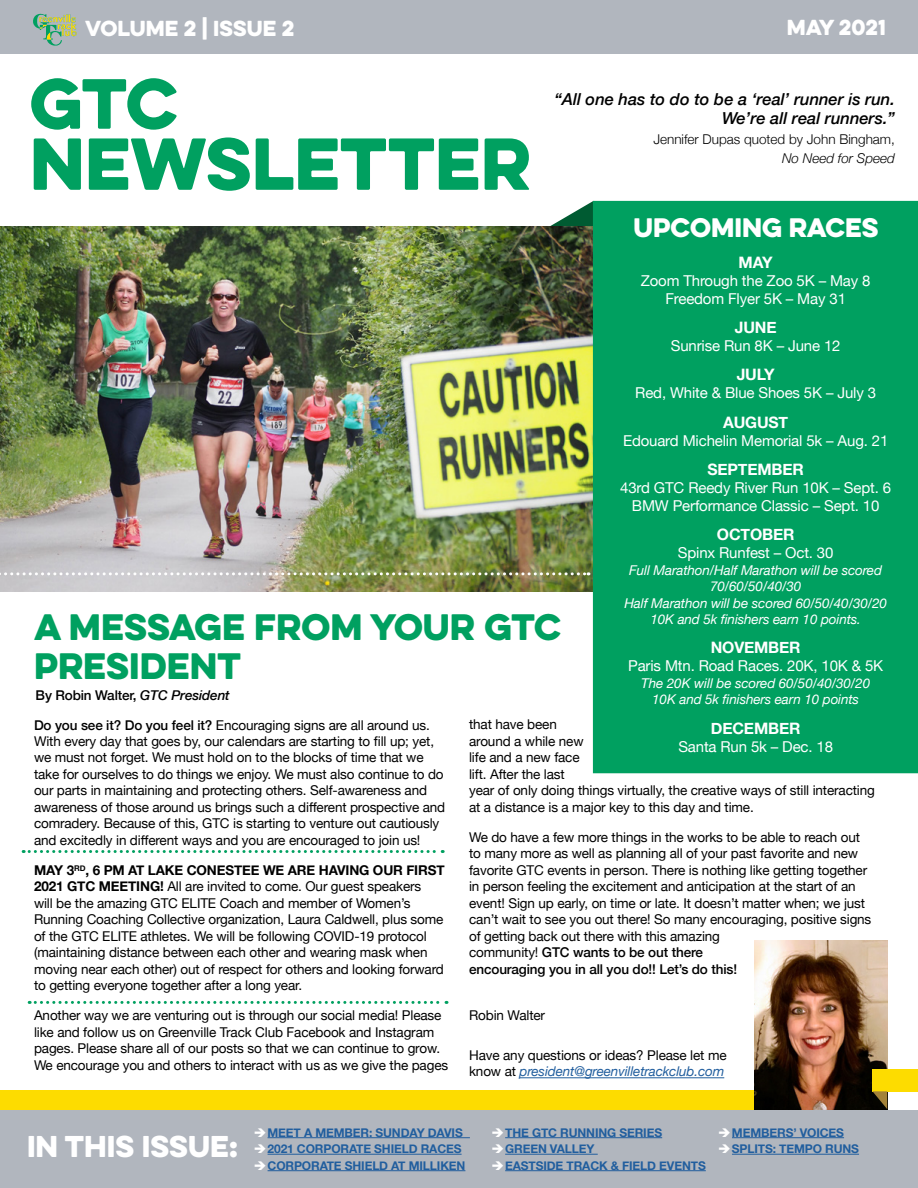
<style>
.page{position:relative;width:918px;height:1188px;background:#fff}
.page>*{position:absolute;margin:0;border:0;box-sizing:border-box;transform-origin:0 0}
.t1{font:65.85px "Eveleth Clean";color:#00a060}
.t2{font:63.6px "Eveleth Clean";color:#00a060}
.t3{font:33px/39.6px "Eveleth Clean";color:#00a060}
.t4{font:27px "Eveleth Clean";color:#fff}
.t5{font:24px "Eveleth Clean";color:#fff}
.t6{font:19.5px "Eveleth Clean";color:#fff}
.t7{font:italic 500 16.5px/19.5px "Helvetica Neue";color:#000;text-align:right}
.t8{font:700 15.75px "Helvetica Neue";letter-spacing:-.01em;color:#fff}
.t9{font:15px/18px "Helvetica Neue";letter-spacing:-.01em;color:#fff;text-align:center}
.t10{font:13.5px/16.5px "Helvetica Neue";letter-spacing:-.01em;color:#000}
.t11{font:italic 13.5px/16.5px "Helvetica Neue";letter-spacing:-.01em;color:#fff;text-align:center}
.t12{font:300 13.5px "Helvetica Neue";color:#000}
.t13{font:500 13.5px "Helvetica Neue";letter-spacing:-.01em;color:#000}
.t14{font:italic 300 13.5px "Helvetica Neue";color:#000}
.t15{font:700 12px "Helvetica Neue";letter-spacing:-.01em;color:#215e9e}
.s1{font-weight:500}
.s2{font-weight:700}
.s3{font-style:italic}
.s4{font-style:italic;color:#215e9e}
.s5{color:#fff}
</style>
<div class="page">
<svg style="left:547px;top:201px;width:46px;height:26px"></svg>
<img style="left:0;top:227px;width:593px;height:365px">
<div style="left:0;top:0;width:918px;height:54px;background:#b1b6be"></div>
<div style="left:593px;top:201px;width:325px;height:572px;background:#00a060"></div>
<svg style="left:0;top:572px;width:589px;height:3px"></svg>
<svg style="left:23px;top:850px;width:420px;height:3px"></svg>
<svg style="left:29px;top:1001px;width:418px;height:3px"></svg>
<svg style="left:33px;top:13px;width:44px;height:33px"></svg>
<hr style="left:520px;top:1077px;width:204px;height:1px;background:#215e9e">
<div style="left:0;top:1090px;width:886px;height:20px;background:#fddc00"></div>
<img style="left:755px;top:940px;width:132px;height:170px">
<div style="left:872px;top:1069px;width:46px;height:23px;background:#fddc00"></div>
<svg style="left:873px;top:1091px;width:14px;height:18px"></svg>
<div style="left:0;top:1110px;width:918px;height:78px;background:#b1b6be"></div>
<hr style="left:268px;top:1137px;width:202px;height:1px;background:#215e9e">
<hr style="left:268px;top:1154px;width:194px;height:1px;background:#215e9e">
<hr style="left:268px;top:1170px;width:197px;height:1px;background:#215e9e">
<hr style="left:505px;top:1137px;width:157px;height:1px;background:#215e9e">
<hr style="left:505px;top:1154px;width:93px;height:1px;background:#215e9e">
<hr style="left:505px;top:1170px;width:201px;height:1px;background:#215e9e">
<hr style="left:732px;top:1137px;width:112px;height:1px;background:#215e9e">
<hr style="left:732px;top:1154px;width:127px;height:1px;background:#215e9e">
<h3 class="t6" style="left:85px;top:14px;width:211px">VOLUME 2 | ISSUE 2</h3>
<h2 class="t2" style="left:30px;top:55px;width:150px">GTC</h2>
<h1 class="t1" style="left:30px;top:113px;width:503px">NEWSLETTER</h1>
<h3 class="t6" style="left:787px;top:13px;width:100px">MAY 2021</h3>
<p class="t7" style="left:554px;top:88px;width:342px">“All one has to do to be a ‘real’ runner is run.<br>We’re all real runners.”</p>
<p class="t12" style="left:653px;top:128px;width:243px">Jennifer Dupas quoted by John Bingham,</p>
<p class="t14" style="left:782px;top:148px;width:114px">No Need for Speed</p>
<h3 class="t5" style="left:633px;top:209px;width:247px">UPCOMING RACES</h3>
<p class="t8" style="left:739px;top:250px;width:36px">MAY</p>
<p class="t9" style="left:641px;top:272px;width:231px">Zoom Through the Zoo 5K – May 8<br>Freedom Flyer 5K – May 31</p>
<p class="t8" style="left:735px;top:315px;width:43px">JUNE</p>
<p class="t9" style="left:671px;top:338px;width:171px">Sunrise Run 8K – June 12</p>
<p class="t8" style="left:737px;top:362px;width:40px">JULY</p>
<p class="t9" style="left:635px;top:385px;width:242px">Red, White &amp; Blue Shoes 5K – July 3</p>
<p class="t8" style="left:723px;top:410px;width:67px">AUGUST</p>
<p class="t9" style="left:623px;top:432px;width:267px">Edouard Michelin Memorial 5k – Aug. 21</p>
<p class="t8" style="left:707px;top:457px;width:98px">SEPTEMBER</p>
<p class="t9" style="left:620px;top:479px;width:272px">43rd GTC Reedy River Run 10K – Sept. 6<br>BMW Performance Classic – Sept. 10</p>
<p class="t8" style="left:717px;top:522px;width:79px">OCTOBER</p>
<p class="t9" style="left:678px;top:545px;width:157px">Spinx Runfest – Oct. 30</p>
<p class="t11" style="left:624px;top:562px;width:264px">Full Marathon/Half Marathon will be scored 70/60/50/40/30<br>Half Marathon will be scored 60/50/40/30/20<br>10K and 5k finishers earn 10 points.</p>
<p class="t8" style="left:711px;top:635px;width:91px">NOVEMBER</p>
<p class="t9" style="left:628px;top:658px;width:257px">Paris Mtn. Road Races. 20K, 10K &amp; 5K</p>
<p class="t11" style="left:641px;top:676px;width:230px">The 20K will be scored 60/50/40/30/20<br>10K and 5k finishers earn 10 points</p>
<p class="t8" style="left:711px;top:716px;width:91px">DECEMBER</p>
<p class="t9" style="left:678px;top:738px;width:156px">Santa Run 5k – Dec. 18</p>
<h3 class="t3" style="left:34px;top:606px;width:529px">A MESSAGE FROM YOUR GTC<br>PRESIDENT</h3>
<p class="t10" style="left:34px;top:717px;width:413px"><span class="s1">Do you see it? Do you feel it?</span> Encouraging signs are all around us.<br>With every day that goes by, our calendars are starting to fill up; yet, we must not forget. We must hold on to the blocks of time that we take for ourselves to do things we enjoy. We must also continue to do our parts in maintaining and protecting others. Self-awareness and awareness of those around us brings such a different prospective and comradery. Because of this, GTC is starting to venture out cautiously and excitedly in different ways and you are encouraged to join us!</p>
<p class="t10" style="left:34px;top:863px;width:412px"><span class="s2">MAY 3</span><sup>RD</sup><span class="s2">, 6 PM AT LAKE CONESTEE WE ARE HAVING OUR FIRST 2021 GTC MEETING!</span> All are invited to come. Our guest speakers<br>will be the amazing GTC ELITE Coach and member of Women’s Running Coaching Collective organization, Laura Caldwell, plus some of the GTC ELITE athletes. We will be following COVID-19 protocol (maintaining distance between each other and wearing mask when moving near each other) out of respect for others and looking forward to getting everyone together after a long year.</p>
<p class="t10" style="left:34px;top:1008px;width:416px">Another way we are venturing out is through our social media! Please like and follow us on Greenville Track Club Facebook and Instagram pages. Please share all of our posts so that we can continue to grow.<br>We encourage you and others to interact with us as we give the pages</p>
<p class="t13" style="left:36px;top:684px;width:196px">By Robin Walter, <span class="s3">GTC President</span></p>
<p class="t10" style="left:469px;top:717px;width:407px">that have been<br>around a while new<br>life and a new face<br>lift. After the last<br>year of only doing things virtually, the creative ways of still interacting at a distance is a major key to this day and time.</p>
<p class="t10" style="left:469px;top:829px;width:404px">We do have a few more things in the works to be able to reach out to many more as well as planning all of your past favorite and new favorite GTC events in person. There is nothing like getting together in person feeling the excitement and anticipation at the start of an event! Sign up early, on time or late. It doesn’t matter when; we just can’t wait to see you out there! So many encouraging, positive signs of getting back out there with this amazing<br>community! <span class="s1">GTC wants to be out there<br>encouraging you in all you do!! Let’s do this!</span></p>
<p class="t10" style="left:469px;top:1008px;width:78px">Robin Walter</p>
<p class="t10" style="left:469px;top:1048px;width:259px">Have any questions or ideas? Please let me know at <span class="s4">president@greenvilletrackclub.com</span></p>
<h3 class="t4" style="left:27px;top:1125px;width:213px">IN THIS ISSUE:</h3>
<p class="t15" style="left:254px;top:1123px;width:210px"><span class="s5">➔</span>MEET A MEMBER: SUNDAY DAVIS</p>
<p class="t15" style="left:254px;top:1139px;width:209px"><span class="s5">➔</span>2021 CORPORATE SHIELD RACES</p>
<p class="t15" style="left:254px;top:1156px;width:213px"><span class="s5">➔</span>CORPORATE SHIELD AT MILLIKEN</p>
<p class="t15" style="left:491px;top:1123px;width:172px"><span class="s5">➔</span>THE GTC RUNNING SERIES</p>
<p class="t15" style="left:491px;top:1139px;width:105px"><span class="s5">➔</span>GREEN VALLEY</p>
<p class="t15" style="left:491px;top:1156px;width:216px"><span class="s5">➔</span>EASTSIDE TRACK &amp; FIELD EVENTS</p>
<p class="t15" style="left:718px;top:1123px;width:127px"><span class="s5">➔</span>MEMBERS’ VOICES</p>
<p class="t15" style="left:718px;top:1139px;width:142px"><span class="s5">➔</span>SPLITS: TEMPO RUNS</p>
</div>
